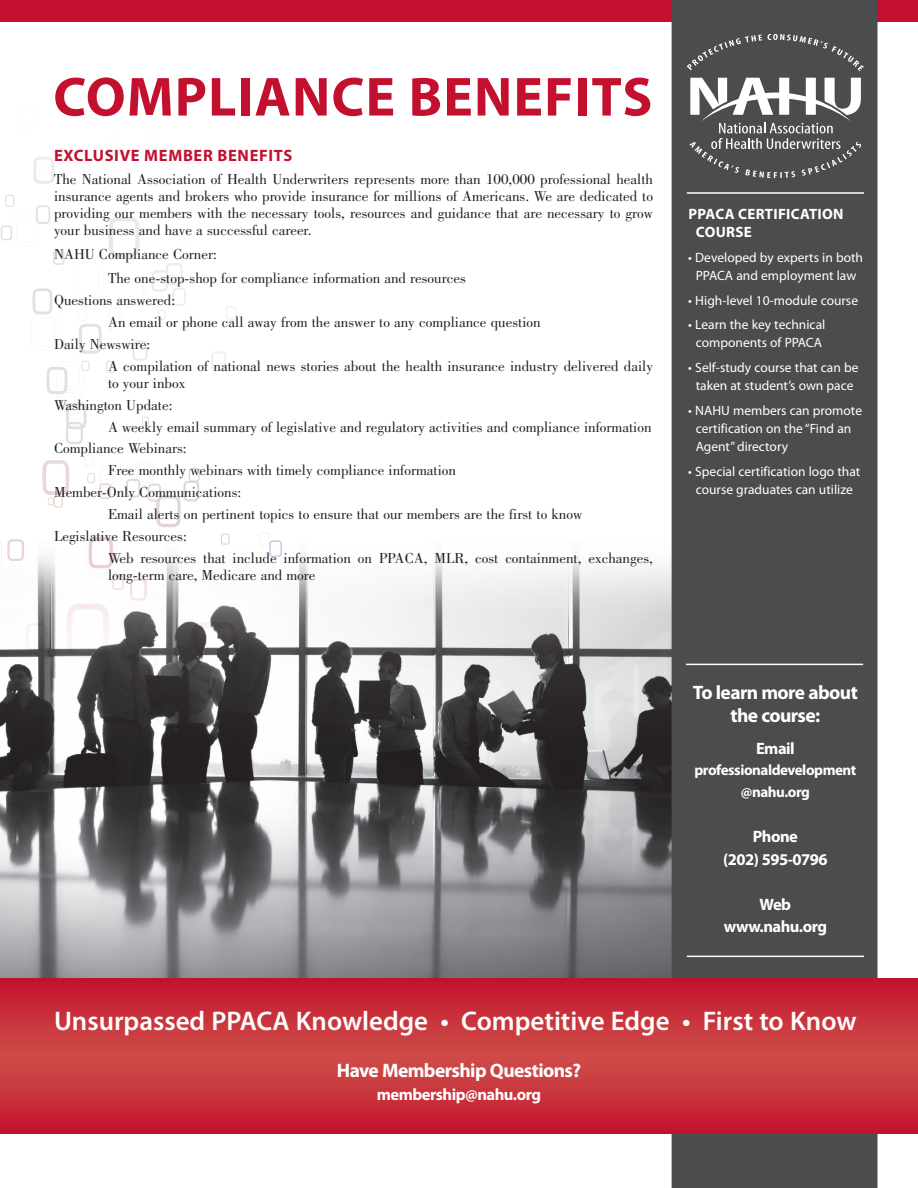
<style>
.page{position:relative;width:918px;height:1188px;background:#fff}
.page>*{position:absolute;margin:0;border:0;box-sizing:border-box;transform-origin:0 0}
.t1{font:700 55.5px "Myriad Pro";letter-spacing:.02em;color:#c3102f}
.t2{font:600 27px "Myriad Pro";color:#fff}
.t3{font:700 19.5px/22.5px "Myriad Pro";letter-spacing:-.03em;color:#fff;text-align:center}
.t4{font:700 16.5px "Myriad Pro";letter-spacing:-.03em;color:#fff}
.t5{font:700 16.5px "Myriad Pro";letter-spacing:.04em;color:#c3102f}
.t6{font:15px/17.2px "Bodoni";color:#231f20}
.t7{font:700 15px "Myriad Pro";letter-spacing:-.03em;color:#fff}
.t8{font:700 15px/18px "Myriad Pro";letter-spacing:.02em;color:#fff}
.t9{font:13.5px/18px "Myriad Pro";color:#fff;text-align:center}
</style>
<div class="page">
<img style="left:0;top:540px;width:672px;height:438px">
<div style="left:0;top:0;width:918px;height:22px;background:#c3102f"></div>
<div style="left:672px;top:0;width:206px;height:1188px;background:#4b4c4d"></div>
<svg style="left:0;top:978px;width:918px;height:156px;background:#c8303b"></svg>
<hr style="left:687px;top:192px;width:177px;height:2px;background:#fff">
<svg style="left:687px;top:34px;width:177px;height:37px;background:#565757"></svg>
<svg style="left:689px;top:78px;width:172px;height:100px"></svg>
<hr style="left:686px;top:664px;width:177px;height:1px;background:#fff">
<hr style="left:687px;top:956px;width:177px;height:1px;background:#fff">
<svg style="left:1px;top:157px;width:139px;height:100px"></svg>
<p class="t1" style="left:53px;top:61px;width:601px">COMPLIANCE BENEFITS</p>
<p class="t5" style="left:54px;top:145px;width:240px">EXCLUSIVE MEMBER BENEFITS</p>
<p class="t6" style="left:54px;top:170px;width:601px;text-align:justify">The National Association of Health Underwriters represents more than 100,000 professional health insurance agents and brokers who provide insurance for millions of Americans. We are dedicated to providing our members with the necessary tools, resources and guidance that are necessary to grow your business and have a successful career.</p>
<p class="t6" style="left:54px;top:246px;width:164px">NAHU Compliance Corner:</p>
<p class="t6" style="left:108px;top:270px;width:359px">The one-stop-shop for compliance information and resources</p>
<p class="t6" style="left:54px;top:292px;width:123px">Questions answered:</p>
<p class="t6" style="left:108px;top:313px;width:434px">An email or phone call away from the answer to any compliance question</p>
<p class="t6" style="left:54px;top:335px;width:98px">Daily Newswire:</p>
<p class="t6" style="left:108px;top:357px;width:547px">A compilation of national news stories about the health insurance industry delivered daily to your inbox</p>
<p class="t6" style="left:54px;top:396px;width:120px">Washington Update:</p>
<p class="t6" style="left:108px;top:418px;width:545px">A weekly email summary of legislative and regulatory activities and compliance information</p>
<p class="t6" style="left:54px;top:440px;width:134px">Compliance Webinars:</p>
<p class="t6" style="left:108px;top:462px;width:349px">Free monthly webinars with timely compliance information</p>
<p class="t6" style="left:54px;top:484px;width:189px">Member-Only Communications:</p>
<p class="t6" style="left:108px;top:505px;width:476px">Email alerts on pertinent topics to ensure that our members are the first to know</p>
<p class="t6" style="left:54px;top:527px;width:134px">Legislative Resources:</p>
<p class="t6" style="left:108px;top:549px;width:546px">Web resources that include information on PPACA, MLR, cost containment, exchanges, long-term care, Medicare and more</p>
<p class="t8" style="left:696px;top:205px;width:149px;text-indent:-8px">PPACA CERTIFICATION<br>COURSE</p>
<p class="t9" style="left:688px;top:248px;width:176px">• Developed by experts in both<br>PPACA and employment law</p>
<p class="t9" style="left:688px;top:291px;width:171px">• High-level 10-module course</p>
<p class="t9" style="left:688px;top:316px;width:139px">• Learn the key technical components of PPACA</p>
<p class="t9" style="left:688px;top:358px;width:172px">• Self-study course that can be taken at student’s own pace</p>
<p class="t9" style="left:696px;top:401px;width:168px;text-align:left;text-indent:-8px">• NAHU members can promote certification on the “Find an<br>Agent” directory</p>
<p class="t9" style="left:688px;top:462px;width:174px">• Special certification logo that course graduates can utilize</p>
<p class="t3" style="left:693px;top:681px;width:166px">To learn more about the course:</p>
<p class="t4" style="left:756px;top:737px;width:40px">Email</p>
<p class="t7" style="left:694px;top:760px;width:163px">professionaldevelopment</p>
<p class="t7" style="left:741px;top:782px;width:70px">@nahu.org</p>
<p class="t4" style="left:753px;top:826px;width:47px">Phone</p>
<p class="t4" style="left:723px;top:848px;width:106px">(202) 595-0796</p>
<p class="t4" style="left:760px;top:893px;width:33px">Web</p>
<p class="t4" style="left:724px;top:916px;width:105px">www.nahu.org</p>
<p class="t2" style="left:54px;top:1004px;width:804px">Unsurpassed PPACA Knowledge • Competitive Edge • First to Know</p>
<p class="t3" style="left:337px;top:1059px;width:246px">Have Membership Questions?</p>
<p class="t4" style="left:377px;top:1084px;width:166px">membership@nahu.org</p>
</div>
